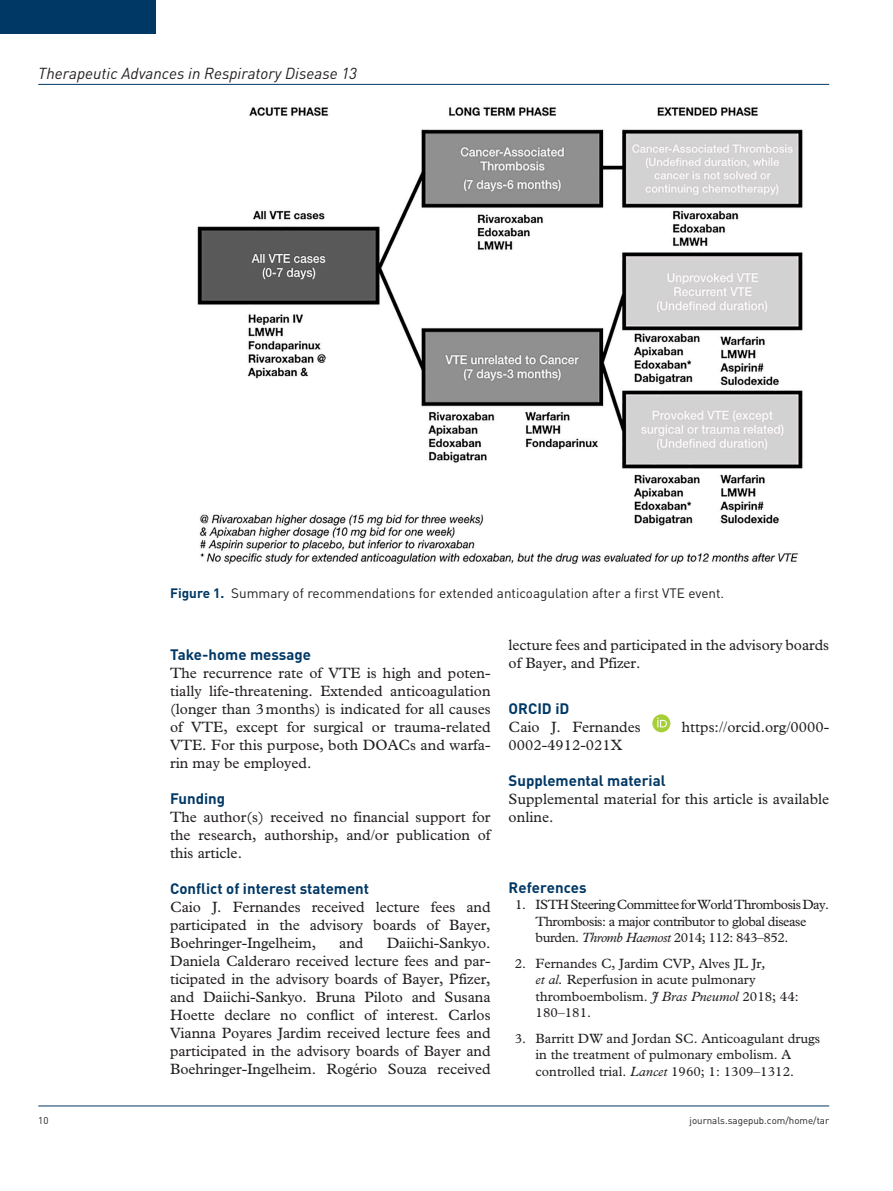
<style>
.page{position:relative;width:893px;height:1191px;background:#fff}
.page>*{position:absolute;margin:0;border:0;box-sizing:border-box;transform-origin:0 0}
.t1{font:italic 15.75px "DIN";color:#231f20}
.t2{font:15px/18px "Plantin Std";color:#231f20;text-align:justify}
.t3{font:700 15px "DIN";color:#003865}
.t4{font:13.5px/16.5px "Plantin Std";color:#231f20}
.t5{font:13.5px/16.5px "Plantin Std";letter-spacing:-.035em;color:#231f20}
.t6{font:13.5px "DIN";color:#231f20}
.t7{font:9.75px "DIN";color:#231f20}
.s1{font-weight:700;color:#003865}
.s2{font-style:italic}
</style>
<div class="page">
<hr style="left:38px;top:84px;width:791px;height:1px;background:#003865">
<hr style="left:38px;top:1105px;width:791px;height:1px;background:#003865">
<div style="left:0;top:0;width:155px;height:34px;background:#003865"></div>
<svg style="left:652px;top:714px;width:18px;height:18px"></svg>
<svg style="left:657px;top:717px;width:10px;height:10px"></svg>
<img style="left:197px;top:107px;width:606px;height:458px">
<p class="t1" style="left:38px;top:63px;width:320px">Therapeutic Advances in Respiratory Disease 13</p>
<p class="t6" style="left:170px;top:584px;width:556px"><span class="s1">Figure 1.</span> Summary of recommendations for extended anticoagulation after a first VTE event.</p>
<p class="t3" style="left:170px;top:645px;width:142px">Take-home message</p>
<p class="t2" style="left:170px;top:664px;width:322px">The recurrence rate of VTE is high and poten&shy;tially life-threatening. Extended anticoagulation (longer than 3months) is indicated for all causes of VTE, except for surgical or trauma-related VTE. For this purpose, both DOACs and warfa&shy;rin may be employed.</p>
<p class="t3" style="left:170px;top:789px;width:57px">Funding</p>
<p class="t2" style="left:170px;top:808px;width:322px">The author(s) received no financial support for the research, authorship, and/or publication of this article.</p>
<p class="t3" style="left:170px;top:879px;width:201px">Conflict of interest statement</p>
<p class="t2" style="left:170px;top:898px;width:322px">Caio J. Fernandes received lecture fees and participated in the advisory boards of Bayer, Boehringer-Ingelheim,</p>
<p class="t2" style="left:170px;top:934px;width:322px;text-indent:217px">Daiichi-Sankyo.<br>Daniela Calderaro received lecture fees and par&shy;ticipated in the advisory boards of Bayer, Pfizer, and Daiichi-Sankyo. Bruna Piloto and Susana Hoette declare no conflict of interest. Carlos Vianna Poyares Jardim received lecture fees and participated in the advisory boards of Bayer and Boehringer-Ingelheim. Rogério Souza received</p>
<p class="t2" style="left:339px;top:934px;width:26px">and</p>
<p class="t2" style="left:509px;top:636px;width:322px">lecture fees and participated in the advisory boards of Bayer, and Pfizer.</p>
<p class="t3" style="left:509px;top:699px;width:62px">ORCID iD</p>
<p class="t2" style="left:509px;top:718px;width:134px">Caio J. Fernandes</p>
<p class="t2" style="left:682px;top:718px;width:149px">https://orcid.org/0000-</p>
<p class="t2" style="left:509px;top:736px;width:115px">0002-4912-021X</p>
<p class="t3" style="left:509px;top:771px;width:158px">Supplemental material</p>
<p class="t2" style="left:509px;top:790px;width:322px">Supplemental material for this article is available online.</p>
<p class="t3" style="left:509px;top:877px;width:79px">References</p>
<p class="t5" style="left:536px;top:896px;width:295px;text-indent:-20px">1. ISTH Steering Committee for World Thrombosis Day.<br>Thrombosis: a major contributor to global disease burden. <span class="s2">Thromb Haemost</span> 2014; 112: 843–852.</p>
<p class="t4" style="left:536px;top:955px;width:265px;text-indent:-21px">2. Fernandes C, Jardim CVP, Alves JL Jr<span class="s2">,<br>et al.</span> Reperfusion in acute pulmonary thromboembolism. <span class="s2">J Bras Pneumol</span> 2018; 44:<br>180–181.</p>
<p class="t4" style="left:536px;top:1030px;width:286px;text-indent:-21px">3. Barritt DW and Jordan SC. Anticoagulant drugs in the treatment of pulmonary embolism. A controlled trial. <span class="s2">Lancet</span> 1960; 1: 1309–1312.</p>
<p class="t7" style="left:38px;top:1114px;width:12px">10</p>
<p class="t7" style="left:689px;top:1114px;width:141px">journals.sagepub.com/home/tar</p>
</div>
